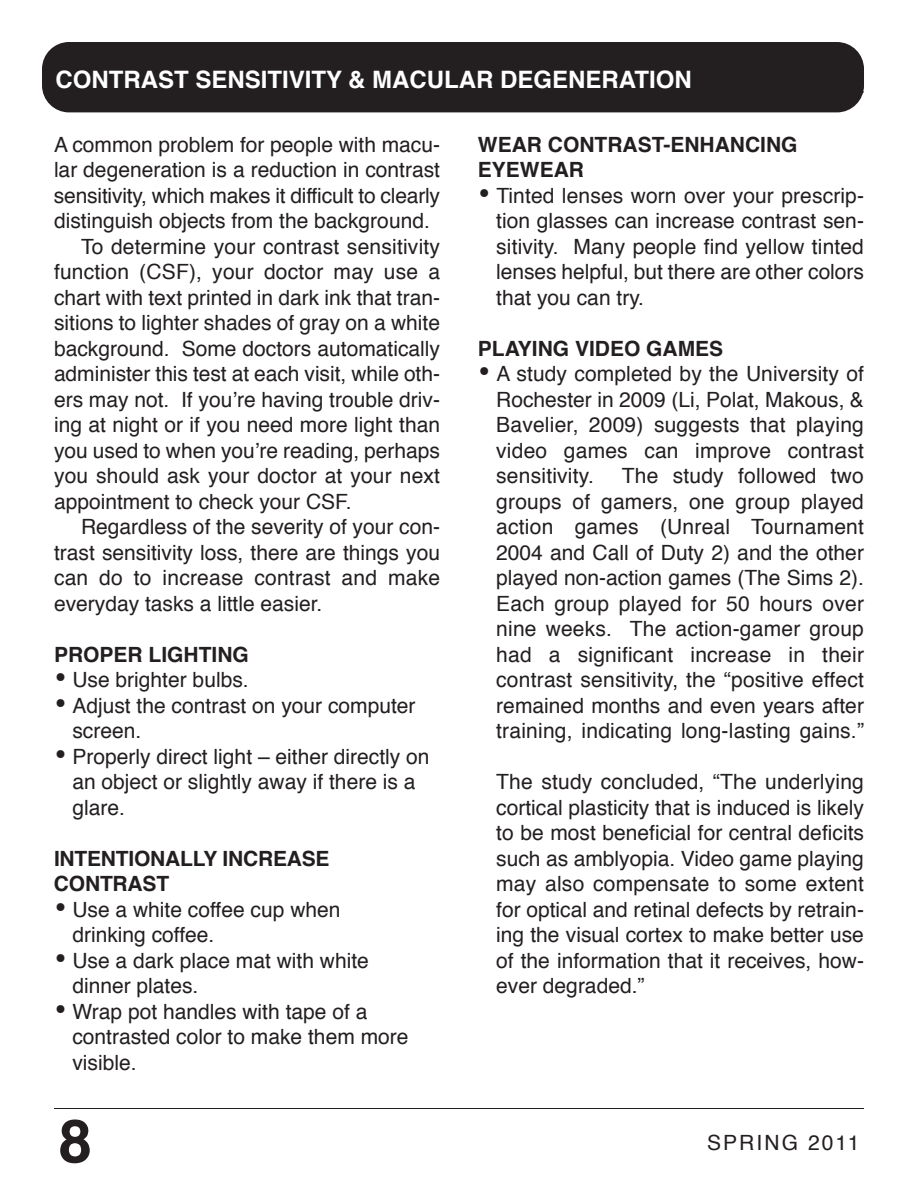
<style>
.page{position:relative;width:918px;height:1188px;background:#fff}
.page>*{position:absolute;margin:0;border:0;box-sizing:border-box;transform-origin:0 0}
.t1{font:700 60px "Helvetica";color:#231f20}
.t2{font:700 24px "Helvetica";color:#fff}
.t3{font:21px/25.5px "Helvetica";color:#231f20}
.t4{font:700 21px/25.5px "Helvetica";color:#231f20}
.t5{font:21px "Helvetica";letter-spacing:.1em;color:#231f20}
.s1{font-size:36px}
</style>
<div class="page">
<div style="left:42px;top:42px;width:822px;height:70px;background:#231f20;border-radius:27px"></div>
<hr style="left:54px;top:92px;width:810px;height:1px;background:#231f20">
<hr style="left:54px;top:1108px;width:810px;height:1px;background:#231f20">
<p class="t2" style="left:55px;top:70px;width:638px">CONTRAST SENSITIVITY &amp; MACULAR DEGENERATION</p>
<p class="t3" style="left:54px;top:133px;width:388px">a common problem for people with macu-</p>
<p class="t3" style="left:54px;top:159px;width:388px">lar degeneration is a reduction in contrast</p>
<p class="t3" style="left:54px;top:184px;width:388px">sensitivity, which makes it difficult to clearly</p>
<p class="t3" style="left:54px;top:210px;width:377px">distinguish objects from the background.</p>
<p class="t3" style="left:81px;top:235px;width:361px">to determine your contrast sensitivity</p>
<p class="t3" style="left:54px;top:261px;width:388px">function (cSf), your doctor may use a</p>
<p class="t3" style="left:54px;top:286px;width:388px">chart with text printed in dark ink that tran-</p>
<p class="t3" style="left:54px;top:312px;width:388px">sitions to lighter shades of gray on a white</p>
<p class="t3" style="left:54px;top:337px;width:388px">background. Some doctors automatically</p>
<p class="t3" style="left:54px;top:363px;width:388px">administer this test at each visit, while oth-</p>
<p class="t3" style="left:54px;top:388px;width:388px">ers may not. if you’re having trouble driv-</p>
<p class="t3" style="left:54px;top:414px;width:388px">ing at night or if you need more light than</p>
<p class="t3" style="left:54px;top:439px;width:388px">you used to when you’re reading, perhaps</p>
<p class="t3" style="left:54px;top:465px;width:388px">you should ask your doctor at your next</p>
<p class="t3" style="left:54px;top:490px;width:299px">appointment to check your cSf.</p>
<p class="t3" style="left:81px;top:516px;width:361px">Regardless of the severity of your con-</p>
<p class="t3" style="left:54px;top:541px;width:388px">trast sensitivity loss, there are things you</p>
<p class="t3" style="left:54px;top:567px;width:388px">can do to increase contrast and make</p>
<p class="t3" style="left:54px;top:592px;width:270px">everyday tasks a little easier.</p>
<p class="t4" style="left:54px;top:643px;width:196px">PROPER LIGHTING</p>
<p class="t3" style="left:54px;top:669px;width:196px"><span class="s1">•</span> use brighter bulbs.</p>
<p class="t3" style="left:72px;top:694px;width:345px;text-indent:-18px"><span class="s1">•</span> adjust the contrast on your computer screen.</p>
<p class="t3" style="left:72px;top:745px;width:359px;text-indent:-18px"><span class="s1">•</span> Properly direct light – either directly on an object or slightly away if there is a glare.</p>
<p class="t4" style="left:54px;top:847px;width:277px">INTENTIONALLY INCREASE<br>CONTRAST</p>
<p class="t3" style="left:72px;top:898px;width:270px;text-indent:-18px"><span class="s1">•</span> use a white coffee cup when drinking coffee.</p>
<p class="t3" style="left:72px;top:949px;width:298px;text-indent:-18px"><span class="s1">•</span> use a dark place mat with white dinner plates.</p>
<p class="t3" style="left:72px;top:1000px;width:338px;text-indent:-18px"><span class="s1">•</span> wrap pot handles with tape of a contrasted color to make them more visible.</p>
<h1 class="t1" style="left:59px;top:1116px;width:35px">8</h1>
<p class="t4" style="left:478px;top:133px;width:321px">WEAR CONTRAST-ENHANCING<br>EYEWEAR</p>
<p class="t3" style="left:496px;top:184px;width:369px;text-align:justify;text-indent:-18px"><span class="s1">•</span> tinted lenses worn over your prescrip&shy;tion glasses can increase contrast sen&shy;sitivity. Many people find yellow tinted lenses helpful, but there are other colors that you can try.</p>
<p class="t4" style="left:478px;top:337px;width:247px">PLAYING VIDEO GAMES</p>
<p class="t3" style="left:496px;top:363px;width:369px;text-align:justify;text-indent:-18px"><span class="s1">•</span> a study completed by the university of Rochester in 2009 (Li, Polat, Makous, &amp; Bavelier, 2009) suggests that playing video games can improve contrast sensitivity.</p>
<p class="t3" style="left:496px;top:465px;width:369px;text-align:justify;text-indent:126px">the study followed two groups of gamers, one group played action games (unreal tournament 2004 and call of Duty 2) and the other played non-action games (the Sims 2).<br>Each group played for 50 hours over nine weeks. the action-gamer group had a significant increase in their contrast sensitivity, the “positive effect remained months and even years after training, indicating long-lasting gains.”</p>
<p class="t3" style="left:496px;top:771px;width:369px;text-align:justify">the study concluded, “the underlying cortical plasticity that is induced is likely to be most beneficial for central deficits such as amblyopia. Video game playing may also compensate to some extent for optical and retinal defects by retrain&shy;ing the visual cortex to make better use of the information that it receives, how&shy;ever degraded.”</p>
<p class="t5" style="left:707px;top:1134px;width:154px">SPRing 2011</p>
</div>
